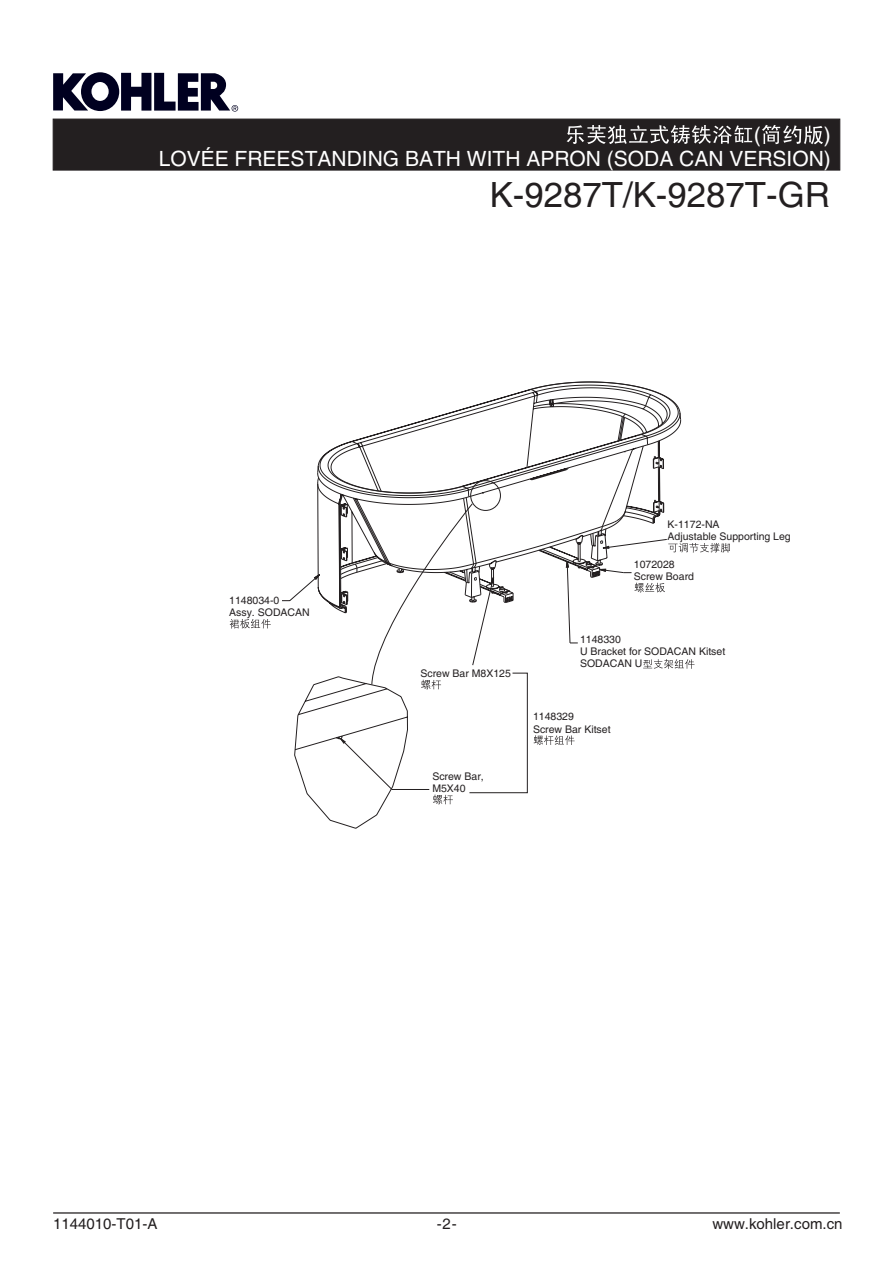
<style>
.page{position:relative;width:893px;height:1263px;background:#fff}
.page>*{position:absolute;margin:0;border:0;box-sizing:border-box;transform-origin:0 0}
.t1{font:34.8px "Arial";color:#231f20}
.t2{font:21px/24.2px "Arial";color:#fff;text-align:right}
.t3{font:21px "Sim Sun";color:#fff}
.t4{font:15px "Arial";color:#231f20}
.t5{font:10.5px/12.1px "Arial";color:#231f20}
</style>
<div class="page">
<svg style="left:506px;top:388px;width:160px;height:8px"></svg>
<svg style="left:230px;top:619px;width:41px;height:9px"></svg>
<svg style="left:282px;top:396px;width:448px;height:408px"></svg>
<hr style="left:53px;top:1212px;width:787px;height:1px;background:#231f20">
<div style="left:53px;top:119px;width:787px;height:51px;background:#231f20"></div>
<svg style="left:567px;top:125px;width:185px;height:19px"></svg>
<svg style="left:762px;top:125px;width:61px;height:19px"></svg>
<svg style="left:53px;top:72px;width:185px;height:40px"></svg>
<h2 class="t2" style="left:159px;top:125px;width:674px">)<br>LOV E FREESTANDING BATH WITH APRON (SODA CAN VERSION)</h2>
<h2 class="t2" style="left:754px;top:125px;width:8px">(</h2>
<h2 class="t3" style="left:201px;top:147px;width:16px">É</h2>
<h1 class="t1" style="left:490px;top:182px;width:342px">K-9287T/K-9287T-GR</h1>
<p class="t5" style="left:668px;top:519px;width:125px">K-1172-NA<br>Adjustable Supporting Leg</p>
<p class="t5" style="left:229px;top:595px;width:82px">1148034-0<br>Assy. SODACAN</p>
<p class="t5" style="left:421px;top:668px;width:92px">Screw Bar M8X125</p>
<p class="t5" style="left:432px;top:771px;width:53px">Screw Bar,<br>M5X40</p>
<p class="t5" style="left:634px;top:559px;width:62px">1072028<br>Screw Board</p>
<p class="t5" style="left:580px;top:634px;width:147px">1148330<br>U Bracket for SODACAN Kitset<br>SODACAN U</p>
<p class="t5" style="left:533px;top:712px;width:79px">1148329<br>Screw Bar Kitset</p>
<h3 class="t4" style="left:53px;top:1218px;width:106px">1144010-T01-A</h3>
<h3 class="t4" style="left:437px;top:1218px;width:22px">-2-</h3>
<h3 class="t4" style="left:712px;top:1218px;width:132px">www.kohler.com.cn</h3>
</div>
